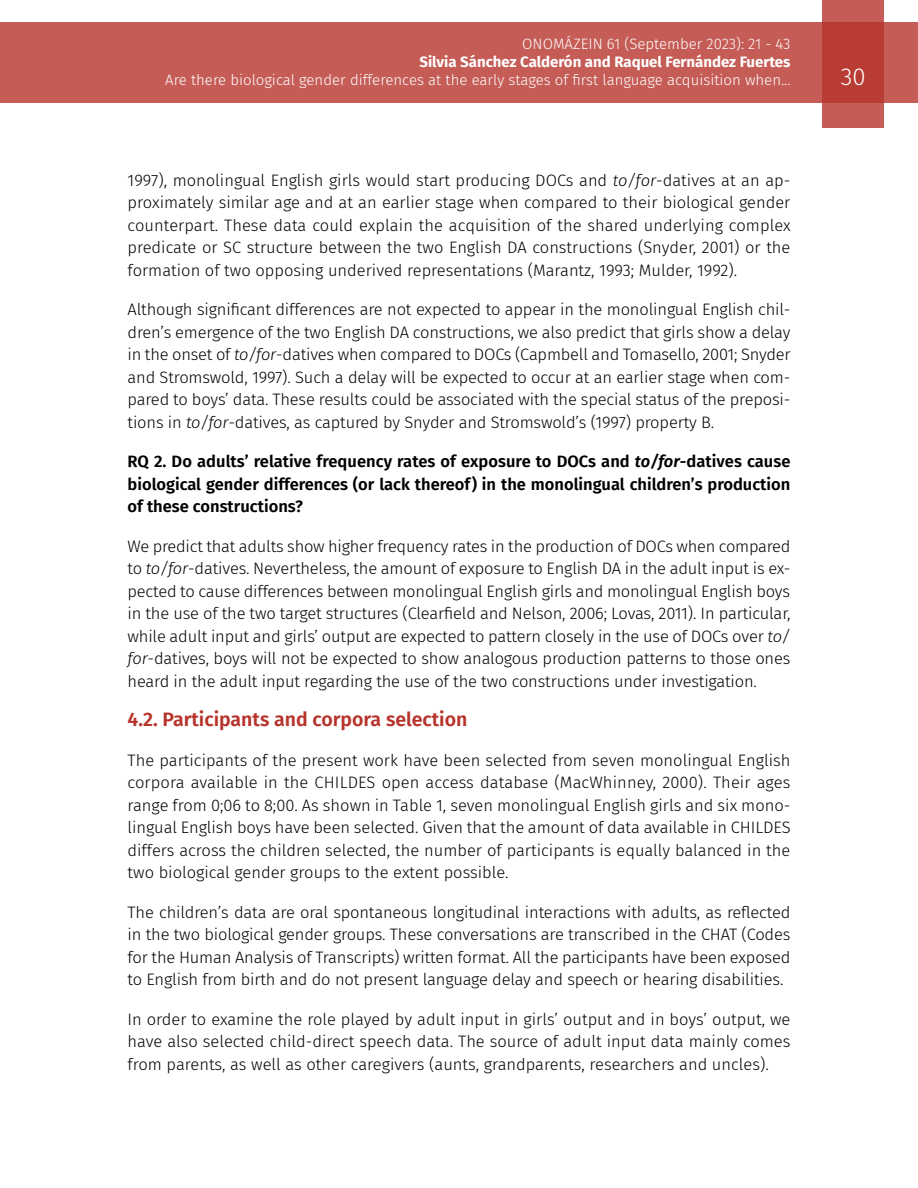
<style>
.page{position:relative;width:918px;height:1188px;background:#fff}
.page>*{position:absolute;margin:0;border:0;box-sizing:border-box;transform-origin:0 0}
.t1{font:300 24px "Fira Sans";color:#fff}
.t2{font:600 19.5px "Fira Sans";color:#b7342c}
.t3{font:300 16.5px/22.5px "Fira Sans";letter-spacing:-.01em;color:#000;text-align:justify}
.t4{font:600 16.5px/22.5px "Fira Sans";color:#000;text-align:justify}
.t5{font:300 15px "Fira Sans";color:#fff}
.t6{font:700 15px "Fira Sans";color:#fff}
.s1{font-style:italic}
</style>
<div class="page">
<div style="left:0;top:23px;width:918px;height:80px;background:#c55c56"></div>
<svg style="left:822px;top:0;width:62px;height:128px;background:#bd4740"></svg>
<p class="t5" style="left:522px;top:34px;width:270px">ONOMÁZEIN 61 (September 2023): 21 - 43</p>
<p class="t6" style="left:420px;top:50px;width:372px">Silvia Sánchez Calderón and Raquel Fernández Fuertes</p>
<p class="t5" style="left:165px;top:70px;width:627px">Are there biological gender differences at the early stages of first language acquisition when...</p>
<h1 class="t1" style="left:841px;top:60px;width:26px">30</h1>
<p class="t3" style="left:128px;top:168px;width:665px">1997), monolingual English girls would start producing DOCs and <span class="s1">to/for</span>-datives at an ap&shy;proximately similar age and at an earlier stage when compared to their biological gender counterpart. These data could explain the acquisition of the shared underlying complex predicate or SC structure between the two English DA constructions (Snyder, 2001) or the formation of two opposing underived representations (Marantz, 1993; Mulder, 1992).</p>
<p class="t3" style="left:128px;top:298px;width:665px">Although significant differences are not expected to appear in the monolingual English chil&shy;dren’s emergence of the two English DA constructions, we also predict that girls show a delay in the onset of <span class="s1">to/for</span>-datives when compared to DOCs (Capmbell and Tomasello, 2001; Snyder and Stromswold, 1997). Such a delay will be expected to occur at an earlier stage when com&shy;pared to boys’ data. These results could be associated with the special status of the preposi&shy;tions in <span class="s1">to/for</span>-datives, as captured by Snyder and Stromswold’s (1997) property B.</p>
<p class="t4" style="left:128px;top:449px;width:665px">RQ 2. Do adults’ relative frequency rates of exposure to DOCs and <span class="s1">to/for</span>-datives cause biological gender differences (or lack thereof) in the monolingual children’s production of these constructions?</p>
<p class="t3" style="left:128px;top:534px;width:665px">We predict that adults show higher frequency rates in the production of DOCs when compared to <span class="s1">to/for</span>-datives. Nevertheless, the amount of exposure to English DA in the adult input is ex&shy;pected to cause differences between monolingual English girls and monolingual English boys in the use of the two target structures (Clearfield and Nelson, 2006; Lovas, 2011). In particular, while adult input and girls’ output are expected to pattern closely in the use of DOCs over <span class="s1">to/ for</span>-datives, boys will not be expected to show analogous production patterns to those ones heard in the adult input regarding the use of the two constructions under investigation.</p>
<p class="t2" style="left:128px;top:703px;width:341px">4.2. Participants and corpora selection</p>
<p class="t3" style="left:128px;top:748px;width:665px">The participants of the present work have been selected from seven monolingual English corpora available in the CHILDES open access database (MacWhinney, 2000). Their ages range from 0;06 to 8;00. As shown in Table 1, seven monolingual English girls and six mono&shy;lingual English boys have been selected. Given that the amount of data available in CHILDES differs across the children selected, the number of participants is equally balanced in the two biological gender groups to the extent possible.</p>
<p class="t3" style="left:128px;top:900px;width:664px">The children’s data are oral spontaneous longitudinal interactions with adults, as reflected in the two biological gender groups. These conversations are transcribed in the CHAT (Codes for the Human Analysis of Transcripts) written format. All the participants have been exposed to English from birth and do not present language delay and speech or hearing disabilities.</p>
<p class="t3" style="left:128px;top:1008px;width:664px">In order to examine the role played by adult input in girls’ output and in boys’ output, we have also selected child-direct speech data. The source of adult input data mainly comes from parents, as well as other caregivers (aunts, grandparents, researchers and uncles).</p>
</div>
